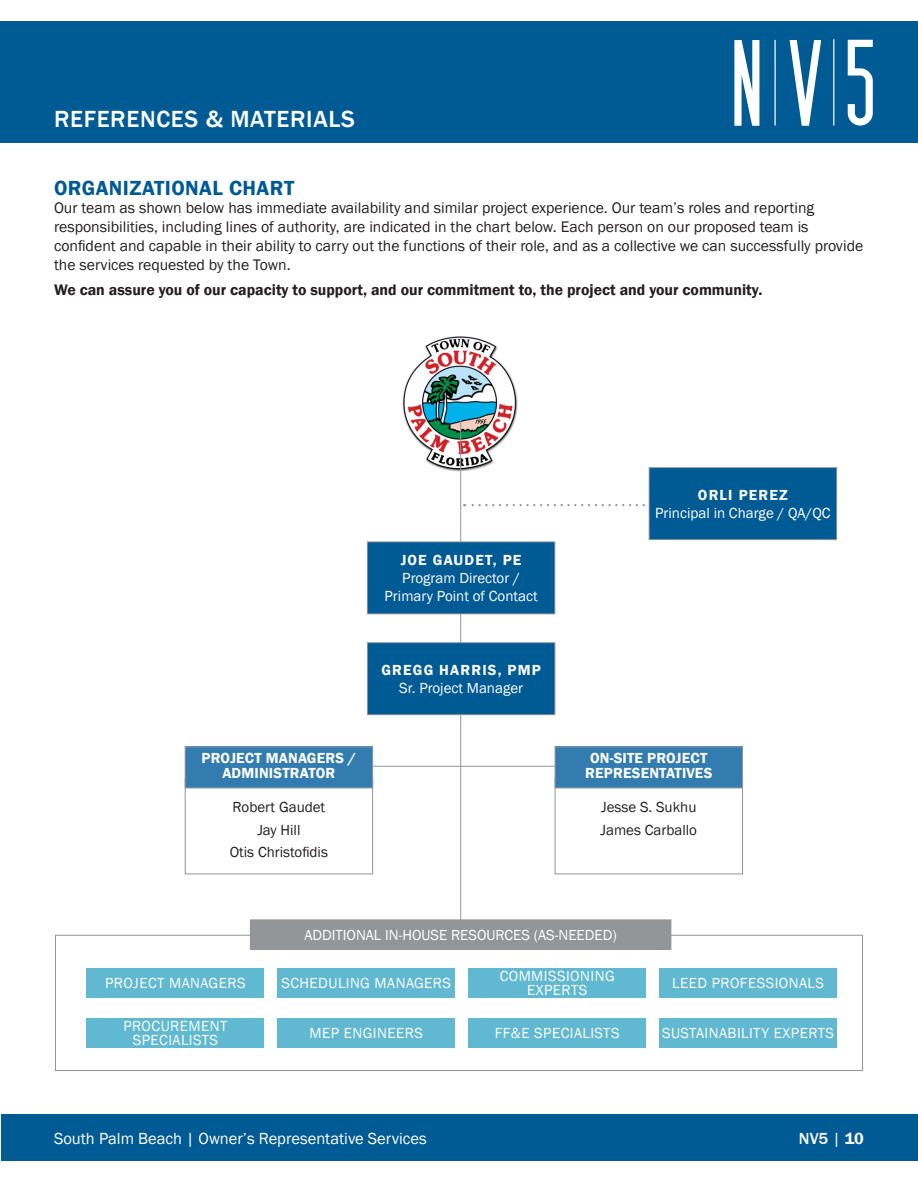
<style>
.page{position:relative;width:918px;height:1188px;background:#fff}
.page>*{position:absolute;margin:0;border:0;box-sizing:border-box;transform-origin:0 0}
.t1{font:500 24px "Franklin Gothic";letter-spacing:.03em;color:#fff}
.t2{font:600 21px "Franklin Gothic";letter-spacing:.02em;color:#005a93}
.t3{font:16.5px "Franklin Gothic";color:#fff}
.t4{font:500 16.5px "Franklin Gothic";color:#fff}
.t5{font:15.75px/18.8px "Franklin Gothic";color:#231f20}
.t6{font:600 15.75px "Franklin Gothic";color:#231f20}
.t7{font:15px/13.5px "Franklin Gothic";letter-spacing:.03em;color:#fff;text-align:center}
.t8{font:15px/18px "Franklin Gothic";color:#fff;text-align:center}
.t9{font:15px/22.5px "Franklin Gothic";color:#231f20;text-align:center}
.t10{font:600 15px/15px "Franklin Gothic";letter-spacing:.01em;color:#fff;text-align:center}
.t11{font:600 15px "Franklin Gothic";letter-spacing:.075em;color:#fff}
.s1{font-weight:400}
.s2{font-weight:600}
</style>
<div class="page">
<div style="left:0;top:22px;width:918px;height:121px;background:#005a93"></div>
<svg style="left:734px;top:40px;width:25px;height:86px"></svg>
<svg style="left:790px;top:40px;width:31px;height:86px"></svg>
<hr style="left:833px;top:39px;width:1px;height:87px;background:#fff">
<hr style="left:774px;top:40px;width:2px;height:86px;background:#fff">
<svg style="left:848px;top:40px;width:25px;height:86px"></svg>
<hr style="left:347px;top:766px;width:228px;height:1px;background:#939598">
<img style="left:403px;top:336px;width:115px;height:137px">
<div style="left:55px;top:935px;width:808px;height:136px;border:1px solid #939598"></div>
<div style="left:250px;top:920px;width:421px;height:29px;background:#939598"></div>
<div style="left:250px;top:919px;width:421px;height:31px;border:1px solid #939598"></div>
<div style="left:468px;top:968px;width:178px;height:30px;background:#60b8d1"></div>
<div style="left:86px;top:968px;width:178px;height:30px;background:#60b8d1"></div>
<div style="left:277px;top:968px;width:178px;height:30px;background:#60b8d1"></div>
<div style="left:659px;top:968px;width:178px;height:30px;background:#60b8d1"></div>
<div style="left:468px;top:1018px;width:178px;height:30px;background:#60b8d1"></div>
<div style="left:659px;top:1018px;width:178px;height:30px;background:#60b8d1"></div>
<div style="left:277px;top:1018px;width:178px;height:30px;background:#60b8d1"></div>
<div style="left:86px;top:1018px;width:178px;height:30px;background:#60b8d1"></div>
<hr style="left:460px;top:419px;width:1px;height:510px;background:#939598">
<svg style="left:464px;top:504px;width:185px;height:2px"></svg>
<div style="left:649px;top:468px;width:188px;height:72px;background:#005a93"></div>
<div style="left:649px;top:467px;width:188px;height:73px;border:1px solid #939598"></div>
<div style="left:367px;top:542px;width:188px;height:72px;background:#005a93"></div>
<div style="left:367px;top:541px;width:188px;height:73px;border:1px solid #939598"></div>
<div style="left:367px;top:643px;width:188px;height:72px;background:#005a93"></div>
<div style="left:367px;top:642px;width:188px;height:73px;border:1px solid #939598"></div>
<div style="left:185px;top:778px;width:188px;height:96px;border:1px solid #939598"></div>
<div style="left:185px;top:747px;width:188px;height:41px;background:#337caf"></div>
<div style="left:185px;top:747px;width:188px;height:41px;border:1px solid #939598"></div>
<div style="left:555px;top:778px;width:188px;height:96px;border:1px solid #939598"></div>
<div style="left:555px;top:747px;width:188px;height:41px;background:#337caf"></div>
<div style="left:555px;top:747px;width:188px;height:41px;border:1px solid #939598"></div>
<div style="left:2px;top:1114px;width:916px;height:47px;background:#005a93"></div>
<h1 class="t1" style="left:54px;top:104px;width:302px">REFERENCES &amp; MATERIALS</h1>
<h2 class="t2" style="left:54px;top:175px;width:242px">ORGANIZATIONAL CHART</h2>
<p class="t5" style="left:54px;top:199px;width:811px">Our team as shown below has immediate availability and similar project experience. Our team’s roles and reporting responsibilities, including lines of authority, are indicated in the chart below. Each person on our proposed team is confident and capable in their ability to carry out the functions of their role, and as a collective we can successfully provide the services requested by the Town.</p>
<p class="t6" style="left:54px;top:280px;width:710px">We can assure you of our capacity to support, and our commitment to, the project and your community.</p>
<p class="t10" style="left:202px;top:751px;width:156px">PROJECT MANAGERS /<br>ADMINISTRATOR</p>
<p class="t9" style="left:230px;top:796px;width:100px">Robert Gaudet<br>Jay Hill<br>Otis Christofidis</p>
<p class="t11" style="left:401px;top:551px;width:122px">JOE GAUDET, PE</p>
<p class="t8" style="left:385px;top:569px;width:155px">Program Director /<br>Primary Point of Contact</p>
<p class="t11" style="left:382px;top:661px;width:161px">GREGG HARRIS, PMP</p>
<p class="t8" style="left:399px;top:679px;width:125px">Sr. Project Manager</p>
<p class="t11" style="left:698px;top:486px;width:91px">ORLI PEREZ</p>
<p class="t8" style="left:655px;top:504px;width:177px">Principal in Charge / QA/QC</p>
<p class="t10" style="left:585px;top:751px;width:129px">ON-SITE PROJECT<br>REPRESENTATIVES</p>
<p class="t9" style="left:601px;top:796px;width:98px;text-align:left">Jesse S. Sukhu<br>James Carballo</p>
<p class="t8" style="left:304px;top:926px;width:314px">ADDITIONAL IN-HOUSE RESOURCES (AS-NEEDED)</p>
<p class="t7" style="left:500px;top:970px;width:117px">COMMISSIONING<br>EXPERTS</p>
<p class="t7" style="left:105px;top:976px;width:142px">PROJECT MANAGERS</p>
<p class="t7" style="left:281px;top:976px;width:171px">SCHEDULING MANAGERS</p>
<p class="t7" style="left:672px;top:976px;width:153px">LEED PROFESSIONALS</p>
<p class="t7" style="left:310px;top:1027px;width:115px">MEP ENGINEERS</p>
<p class="t7" style="left:495px;top:1027px;width:126px">FF&amp;E SPECIALISTS</p>
<p class="t7" style="left:662px;top:1027px;width:174px">SUSTAINABILITY EXPERTS</p>
<p class="t7" style="left:123px;top:1020px;width:106px">PROCUREMENT<br>SPECIALISTS</p>
<p class="t3" style="left:54px;top:1129px;width:374px">South Palm Beach | Owner’s Representative Services</p>
<p class="t4" style="left:799px;top:1129px;width:67px">NV5 <span class="s1">|</span> <span class="s2">10</span></p>
</div>
